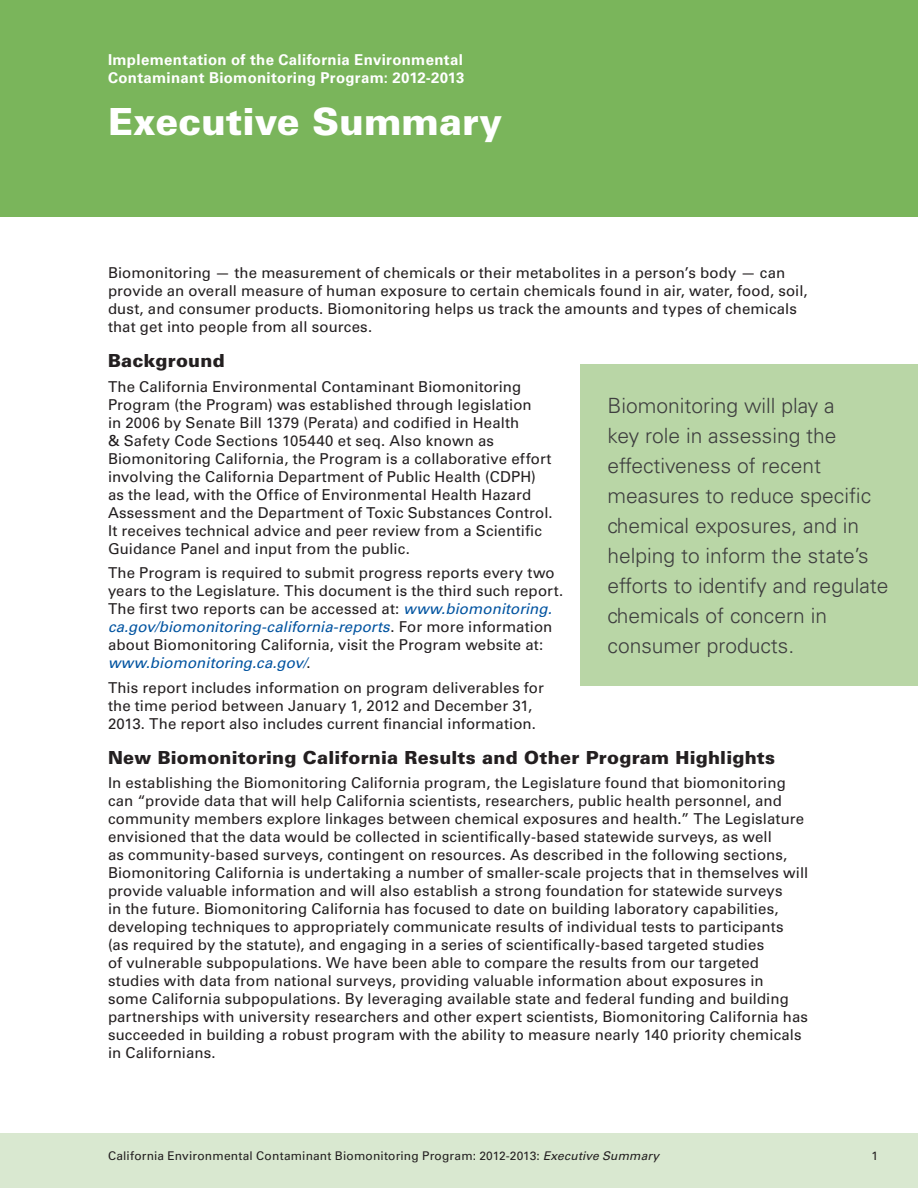
<style>
.page{position:relative;width:918px;height:1188px;background:#fff}
.page>*{position:absolute;margin:0;border:0;box-sizing:border-box;transform-origin:0 0}
.Section_Header{font:900 37.5px "Univers LT Std";color:#fff}
.Callouts{font:300 21px/30px "Univers LT Std";color:#3e3e3f}
.Header_123{font:900 18px "Univers LT Std";letter-spacing:.01em;color:#231f20}
.t1{font:15px/18px "Univers LT Std";letter-spacing:.01em;color:#231f20}
.Title_Page_Title{font:700 15px/18px "Univers LT Std";letter-spacing:.02em;color:#fff}
.Footnote{font:12px "Univers LT Std";letter-spacing:.015em;color:#231f20}
.s1{font-style:italic;color:#0153a0}
.s2{font-style:italic}
</style>
<div class="page">
<div style="left:1px;top:1133px;width:917px;height:55px;background:#d9e8d0"></div>
<div style="left:0;top:0;width:918px;height:217px;background:#7ab55b"></div>
<div style="left:580px;top:364px;width:338px;height:322px;background:#b9d6a6"></div>
<p class="Title_Page_Title" style="left:108px;top:51px;width:358px">Implementation of the California Environmental<br>Contaminant Biomonitoring Program: 2012-2013</p>
<p class="Section_Header" style="left:108px;top:98px;width:396px">Executive Summary</p>
<p class="t1" style="left:108px;top:264px;width:701px">Biomonitoring — the measurement of chemicals or their metabolites in a person’s body — can provide an overall measure of human exposure to certain chemicals found in air, water, food, soil, dust, and consumer products. Biomonitoring helps us track the amounts and types of chemicals that get into people from all sources.</p>
<p class="Header_123" style="left:108px;top:349px;width:118px">Background</p>
<p class="t1" style="left:108px;top:377px;width:446px">The California Environmental Contaminant Biomonitoring Program (the Program) was established through legislation<br>in 2006 by Senate Bill 1379 (Perata) and codified in Health<br>&amp; Safety Code Sections 105440 et seq. Also known as Biomonitoring California, the Program is a collaborative effort involving the California Department of Public Health (CDPH) as the lead, with the Office of Environmental Health Hazard Assessment and the Department of Toxic Substances Control.<br>It receives technical advice and peer review from a Scientific Guidance Panel and input from the public.</p>
<p class="t1" style="left:108px;top:564px;width:457px">The Program is required to submit progress reports every two years to the Legislature. This document is the third such report.<br>The first two reports can be accessed at: <span class="s1">www.biomonitoring. ca.gov/biomonitoring-california-reports</span>. For more information about Biomonitoring California, visit the Program website at: <span class="s1">www.biomonitoring.ca.gov/</span>.</p>
<p class="t1" style="left:108px;top:679px;width:437px">This report includes information on program deliverables for the time period between January 1, 2012 and December 31,<br>2013. The report also includes current financial information.</p>
<p class="Header_123" style="left:108px;top:746px;width:669px">New Biomonitoring California Results and Other Program Highlights</p>
<p class="t1" style="left:108px;top:774px;width:702px">In establishing the Biomonitoring California program, the Legislature found that biomonitoring can “provide data that will help California scientists, researchers, public health personnel, and community members explore linkages between chemical exposures and health.” The Legislature envisioned that the data would be collected in scientifically-based statewide surveys, as well<br>as community-based surveys, contingent on resources. As described in the following sections, Biomonitoring California is undertaking a number of smaller-scale projects that in themselves will provide valuable information and will also establish a strong foundation for statewide surveys<br>in the future. Biomonitoring California has focused to date on building laboratory capabilities, developing techniques to appropriately communicate results of individual tests to participants<br>(as required by the statute), and engaging in a series of scientifically-based targeted studies<br>of vulnerable subpopulations. We have been able to compare the results from our targeted studies with data from national surveys, providing valuable information about exposures in<br>some California subpopulations. By leveraging available state and federal funding and building partnerships with university researchers and other expert scientists, Biomonitoring California has succeeded in building a robust program with the ability to measure nearly 140 priority chemicals in Californians.</p>
<p class="Callouts" style="left:608px;top:391px;width:283px">Biomonitoring will play a<br>key role in assessing the effectiveness of recent measures to reduce specific chemical exposures, and in helping to inform the state’s efforts to identify and regulate chemicals of concern in consumer products.</p>
<p class="Footnote" style="left:108px;top:1149px;width:553px">California Environmental Contaminant Biomonitoring Program: 2012-2013: <span class="s2">Executive Summary</span></p>
<p class="Footnote" style="left:871px;top:1149px;width:8px">1</p>
</div>
